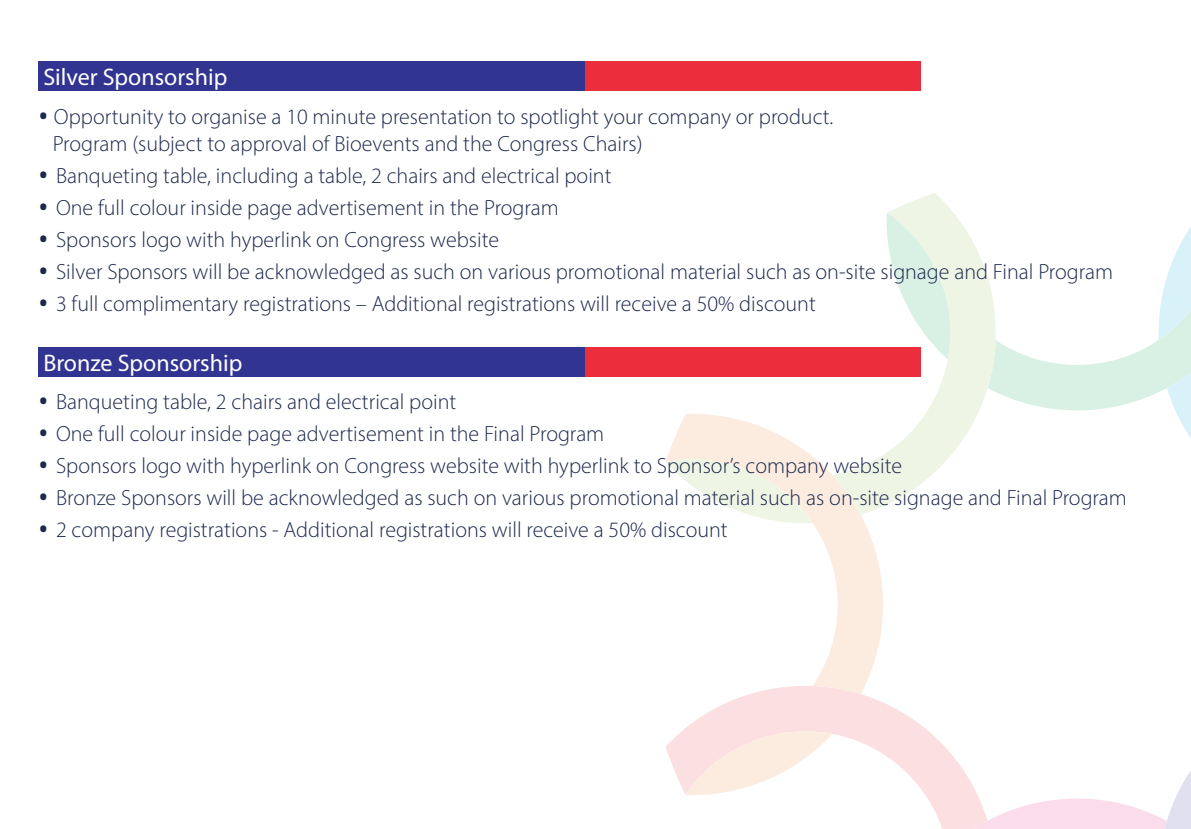
<style>
.page{position:relative;width:1191px;height:829px;background:#fff}
.page>*{position:absolute;margin:0;border:0;box-sizing:border-box;transform-origin:0 0}
.t1{font:28px "Open Sans Hebrew";color:#1d294c}
.t2{font:24px "Myriad Pro";color:#fff}
.t3{font:300 22px/32px "Myriad Pro";color:#1d294c}
</style>
<div class="page">
<svg style="left:1014px;top:340px;width:177px;height:70px;fill:#d9f0e5"></svg>
<svg style="left:1166px;top:360px;width:25px;height:78px"></svg>
<svg style="left:987px;top:771px;width:204px;height:58px"></svg>
<svg style="left:666px;top:694px;width:321px;height:135px"></svg>
<svg style="left:667px;top:414px;width:216px;height:280px"></svg>
<svg style="left:832px;top:193px;width:182px;height:322px"></svg>
<svg style="left:666px;top:459px;width:146px;height:66px"></svg>
<svg style="left:685px;top:725px;width:147px;height:70px"></svg>
<svg style="left:1158px;top:227px;width:33px;height:113px"></svg>
<svg style="left:886px;top:213px;width:70px;height:147px"></svg>
<div style="left:38px;top:61px;width:547px;height:30px;background:#323491"></div>
<div style="left:585px;top:61px;width:335px;height:30px;background:#eb2d3c"></div>
<div style="left:38px;top:348px;width:547px;height:29px;background:#323491"></div>
<div style="left:585px;top:348px;width:335px;height:29px;background:#eb2d3c"></div>
<p class="t2" style="left:43px;top:62px;width:185px">Silver Sponsorship</p>
<p class="t3" style="left:54px;top:101px;width:781px">Opportunity to organise a 10 minute presentation to spotlight your company or product.</p>
<p class="t1" style="left:38px;top:100px;width:12px">•</p>
<p class="t3" style="left:53px;top:127px;width:591px">Program (subject to approval of Bioevents and the Congress Chairs(<br>Banqueting table, including a table 2, chairs and electrical point</p>
<p class="t1" style="left:38px;top:159px;width:12px">•</p>
<p class="t1" style="left:38px;top:191px;width:12px">•</p>
<p class="t3" style="left:56px;top:191px;width:504px">One full colour inside page advertisement in the Program</p>
<p class="t1" style="left:38px;top:223px;width:12px">•</p>
<p class="t3" style="left:56px;top:223px;width:444px">Sponsors logo with hyperlink on Congress website</p>
<p class="t1" style="left:38px;top:255px;width:12px">•</p>
<p class="t3" style="left:56px;top:255px;width:1058px">Silver Sponsors will be acknowledged as such on various promotional material such as on-site signage and Final Program</p>
<p class="t1" style="left:38px;top:287px;width:12px">•</p>
<p class="t3" style="left:56px;top:287px;width:761px">3 full complimentary registrations – Additional registrations will receive a 50% discount</p>
<p class="t2" style="left:43px;top:349px;width:200px">Bronze Sponsorship</p>
<p class="t3" style="left:56px;top:386px;width:402px">Banqueting table 2, chairs and electrical point</p>
<p class="t1" style="left:38px;top:385px;width:12px">•</p>
<p class="t1" style="left:38px;top:417px;width:12px">•</p>
<p class="t3" style="left:56px;top:418px;width:550px">One full colour inside page advertisement in the Final Program</p>
<p class="t1" style="left:38px;top:449px;width:12px">•</p>
<p class="t3" style="left:56px;top:450px;width:847px">Sponsors logo with hyperlink on Congress website with hyperlink to Sponsors’ company website</p>
<p class="t1" style="left:38px;top:481px;width:12px">•</p>
<p class="t3" style="left:56px;top:482px;width:1072px">Bronze Sponsors will be acknowledged as such on various promotional material such as on-site signage and Final Program</p>
<p class="t1" style="left:38px;top:513px;width:12px">•</p>
<p class="t3" style="left:56px;top:514px;width:673px">2 company registrations - Additional registrations will receive a 50% discount</p>
</div>
